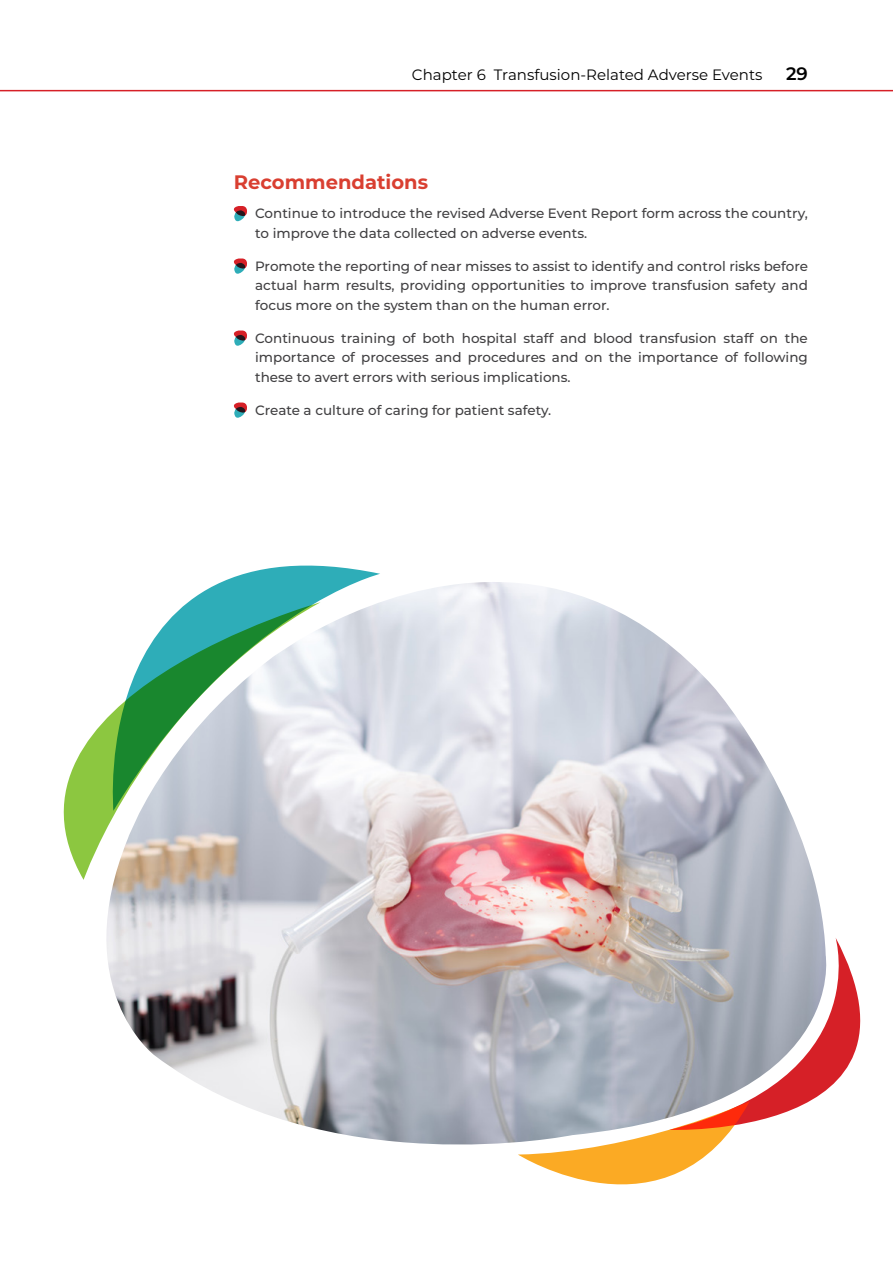
<style>
.page{position:relative;width:893px;height:1263px;background:#fff}
.page>*{position:absolute;margin:0;border:0;box-sizing:border-box;transform-origin:0 0}
.t1{font:700 19.5px "Montserrat";color:#d93f31}
.t2{font:600 18px "Montserrat";color:#000}
.t3{font:15px "Montserrat";color:#000}
.t4{font:500 13.5px/19.5px "Montserrat";color:#414042;text-align:justify}
</style>
<div class="page">
<svg style="left:233px;top:206px;width:14px;height:16px"></svg>
<svg style="left:233px;top:258px;width:14px;height:16px"></svg>
<svg style="left:233px;top:330px;width:14px;height:16px"></svg>
<svg style="left:233px;top:402px;width:14px;height:16px"></svg>
<svg style="left:222px;top:565px;width:158px;height:17px;fill:#2eadb8"></svg>
<svg style="left:63px;top:720px;width:42px;height:160px;fill:#8cc740"></svg>
<img style="left:105px;top:582px;width:720px;height:562px">
<svg style="left:518px;top:938px;width:343px;height:247px"></svg>
<hr style="left:0;top:90px;width:893px;height:1px;background:#d62027">
<p class="t3" style="left:412px;top:64px;width:352px">Chapter 6 Transfusion-Related Adverse Events</p>
<h2 class="t2" style="left:786px;top:61px;width:23px">29</h2>
<h1 class="t1" style="left:234px;top:168px;width:196px">Recommendations</h1>
<p class="t4" style="left:255px;top:203px;width:554px">Continue to introduce the revised Adverse Event Report form across the country, to improve the data collected on adverse events.</p>
<p class="t4" style="left:255px;top:256px;width:554px">Promote the reporting of near misses to assist to identify and control risks before actual harm results, providing opportunities to improve transfusion safety and focus more on the system than on the human error.</p>
<p class="t4" style="left:255px;top:328px;width:554px">Continuous training of both hospital staff and blood transfusion staff on the importance of processes and procedures and on the importance of following these to avert errors with serious implications.</p>
<p class="t4" style="left:255px;top:400px;width:298px">Create a culture of caring for patient safety.</p>
</div>
